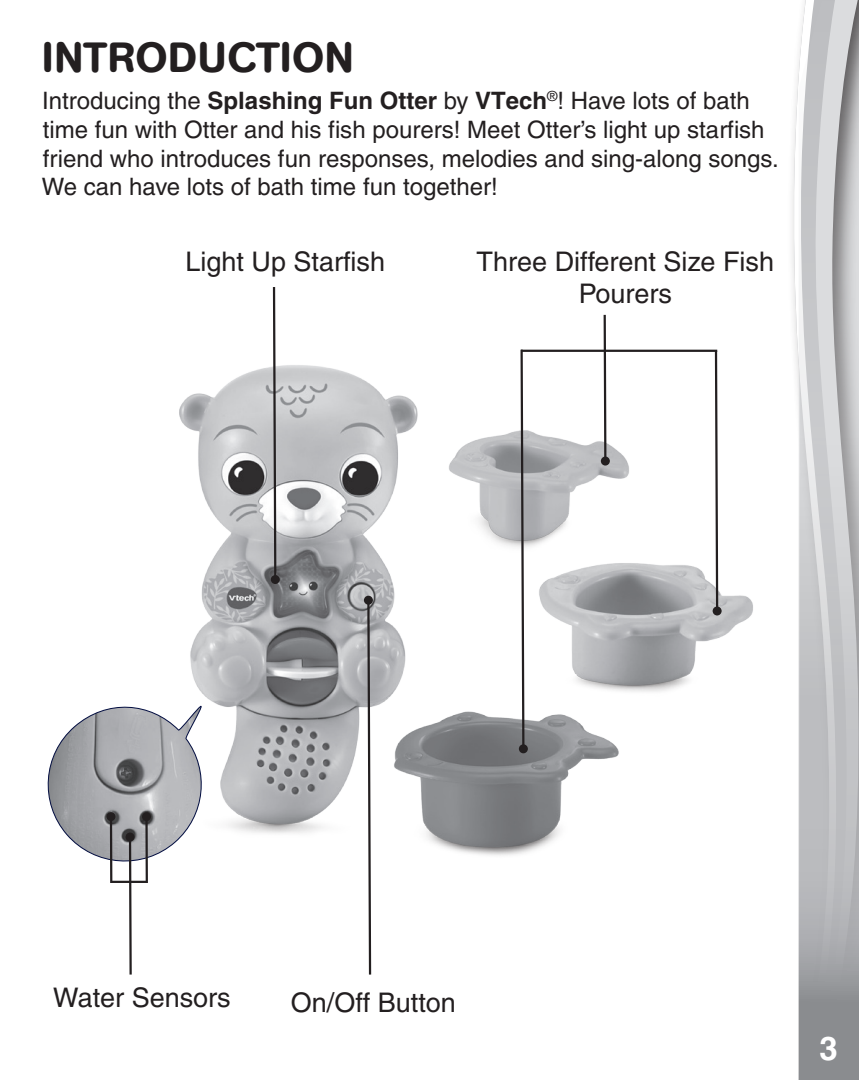
<style>
.page{position:relative;width:859px;height:1080px;background:#fff}
.page>*{position:absolute;margin:0;border:0;box-sizing:border-box;transform-origin:0 0}
.Headline{font:500 42px "AG Book Rounded";letter-spacing:.02em;color:#231f20}
.Body_text_hang{font:700 33px "Helvetica";color:#fff}
.Number{font:700 33px "Helvetica";color:#fff}
.Body_text{font:500 27px/32.4px "Helvetica";color:#231f20;text-align:center}
.t1{font:700 27px "Helvetica";color:#fff}
.Body_text_1{font:500 24px/28.8px "Helvetica";color:#231f20}
.s1{font-weight:700}
</style>
<div class="page">
<img style="left:179px;top:333px;width:574px;height:523px">
<svg style="left:366px;top:604px;width:6px;height:371px"></svg>
<div style="left:364px;top:596px;width:9px;height:9px;background:#231f20;border-radius:50%"></div>
<svg style="left:519px;top:347px;width:7px;height:399px"></svg>
<div style="left:519px;top:744px;width:9px;height:9px;background:#231f20;border-radius:50%"></div>
<hr style="left:604px;top:315px;width:2px;height:146px;background:#231f20">
<div style="left:601px;top:457px;width:9px;height:9px;background:#231f20;border-radius:50%"></div>
<svg style="left:714px;top:349px;width:5px;height:258px"></svg>
<div style="left:713px;top:606px;width:9px;height:10px;background:#231f20;border-radius:50%"></div>
<hr style="left:521px;top:350px;width:196px;height:2px;background:#231f20">
<svg style="left:47px;top:697px;width:164px;height:173px"></svg>
<svg style="left:272px;top:287px;width:6px;height:289px"></svg>
<div style="left:271px;top:575px;width:9px;height:9px;background:#231f20;border-radius:50%"></div>
<hr style="left:129px;top:837px;width:3px;height:138px;background:#231f20">
<div style="left:126px;top:833px;width:9px;height:9px;background:#231f20;border-radius:50%"></div>
<hr style="left:145px;top:817px;width:3px;height:66px;background:#231f20">
<div style="left:142px;top:812px;width:9px;height:9px;background:#231f20;border-radius:50%"></div>
<hr style="left:110px;top:817px;width:2px;height:66px;background:#231f20">
<div style="left:106px;top:812px;width:9px;height:9px;background:#231f20;border-radius:50%"></div>
<hr style="left:111px;top:881px;width:36px;height:2px;background:#231f20">
<svg style="left:793px;top:59px;width:6px;height:1021px"></svg>
<svg style="left:799px;top:0;width:60px;height:1080px;background:#bebfc1"></svg>
<div style="left:774px;top:1038px;width:24px;height:42px;background:#fff"></div>
<p class="Headline" style="left:42px;top:33px;width:313px">INTRODUCTION</p>
<p class="Body_text_1" style="left:42px;top:86px;width:738px">Introducing the <span class="s1">Splashing Fun Otter</span> by <span class="s1">VTech</span><sup>®</sup>! Have lots of bath time fun with Otter and his fish pourers! Meet Otter’s light up starfish friend who introduces fun responses, melodies and sing-along songs.<br>We can have lots of bath time fun together!</p>
<p class="Body_text" style="left:185px;top:245px;width:201px">Light Up Starfish</p>
<p class="Body_text" style="left:477px;top:245px;width:299px">Three Different Size Fish<br>Pourers</p>
<p class="Body_text" style="left:53px;top:982px;width:179px">Water Sensors</p>
<p class="Body_text" style="left:291px;top:986px;width:167px">On/Off Button</p>
<p class="t1" style="left:828px;top:1020px;width:17px">3</p>
<p class="Body_text_hang" style="left:822px;top:1021px;width:20px">3</p>
<p class="Number" style="left:820px;top:1029px;width:20px">3</p>
</div>
